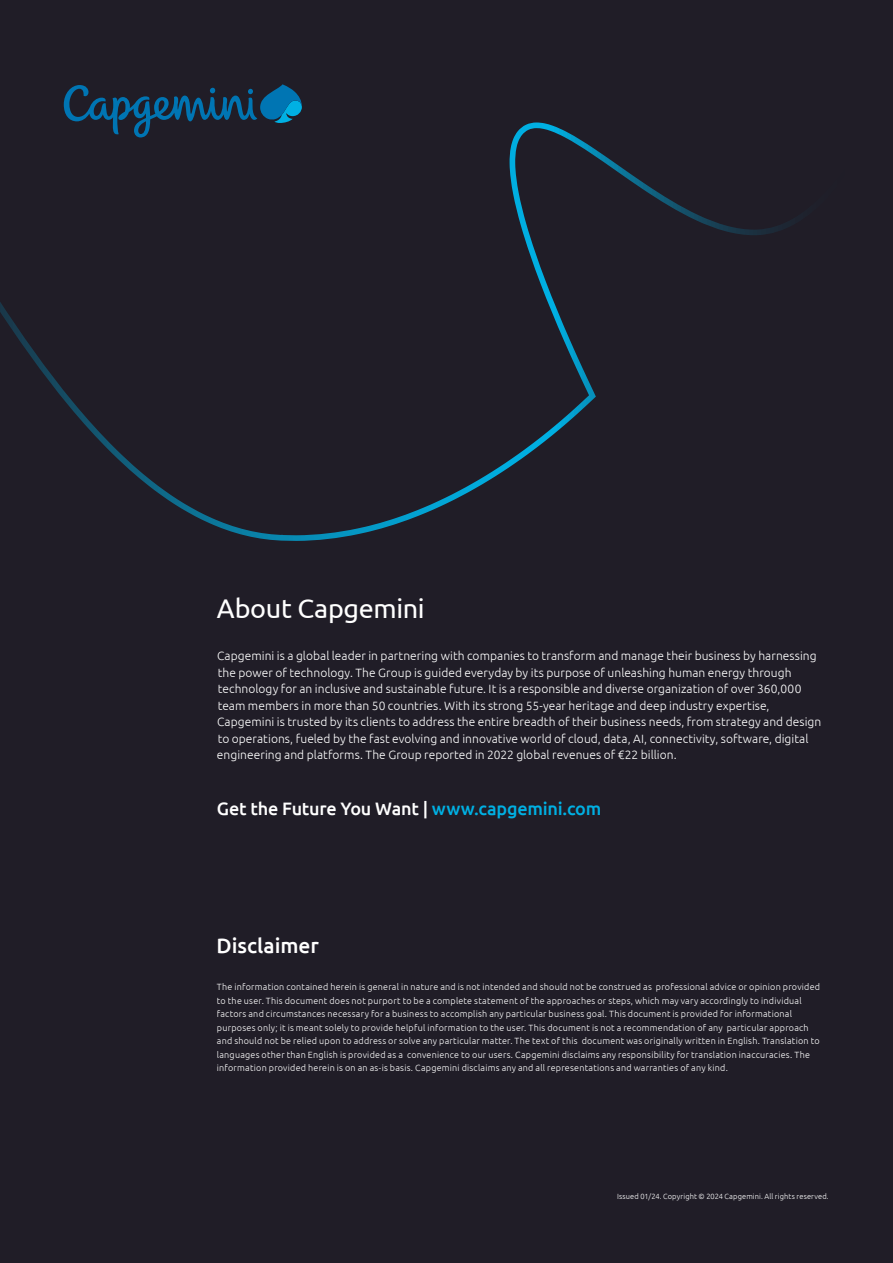
<style>
.page{position:relative;width:893px;height:1263px;background:#201d27}
.page>*{position:absolute;margin:0;border:0;box-sizing:border-box;transform-origin:0 0}
.t1{font:27px "Ubuntu";letter-spacing:-.015em;color:#fff}
.t2{font:500 21px "Ubuntu";color:#fff}
.t3{font:500 18px "Ubuntu";letter-spacing:-.015em;color:#fff}
.t4{font:300 12px/16.5px "Ubuntu";letter-spacing:.005em;color:#fff}
.t5{font:300 9px/13.5px "Ubuntu";letter-spacing:.025em;color:#fff}
.t6{font:300 7.5px "Ubuntu";letter-spacing:.015em;color:#fff}
.s1{color:#00b0e3}
</style>
<div class="page">
<svg style="left:0;top:102px;width:791px;height:439px"></svg>
<svg style="left:64px;top:84px;width:238px;height:53px"></svg>
<h1 class="t1" style="left:217px;top:592px;width:209px">About Capgemini</h1>
<p class="t4" style="left:217px;top:647px;width:606px">Capgemini is a global leader in partnering with companies to transform and manage their business by harnessing the power of technology. The Group is guided everyday by its purpose of unleashing human energy through technology for an inclusive and sustainable future. It is a responsible and diverse organization of over 360,000 team members in more than 50 countries. With its strong 55-year heritage and deep industry expertise, Capgemini is trusted by its clients to address the entire breadth of their business needs, from strategy and design to operations, fueled by the fast evolving and innovative world of cloud, data, AI, connectivity, software, digital engineering and platforms. The Group reported in 2022 global revenues of €22 billion.</p>
<h3 class="t3" style="left:217px;top:797px;width:386px">Get the Future You Want | <span class="s1">www.capgemini.com</span></h3>
<h2 class="t2" style="left:216px;top:932px;width:104px">Disclaimer</h2>
<p class="t5" style="left:217px;top:980px;width:605px">The information contained herein is general in nature and is not intended and should not be construed as professional advice or opinion provided to the user. This document does not purport to be a complete statement of the approaches or steps, which may vary accordingly to individual factors and circumstances necessary for a business to accomplish any particular business goal. This document is provided for informational purposes only; it is meant solely to provide helpful information to the user. This document is not a recommendation of any particular approach and should not be relied upon to address or solve any particular matter. The text of this document was originally written in English. Translation to languages other than English is provided as a convenience to our users. Capgemini disclaims any responsibility for translation inaccuracies. The information provided herein is on an as-is basis. Capgemini disclaims any and all representations and warranties of any kind.</p>
<p class="t6" style="left:617px;top:1192px;width:213px">Issued 01/24. Copyright © 2024 Capgemini. All rights reserved.</p>
</div>
